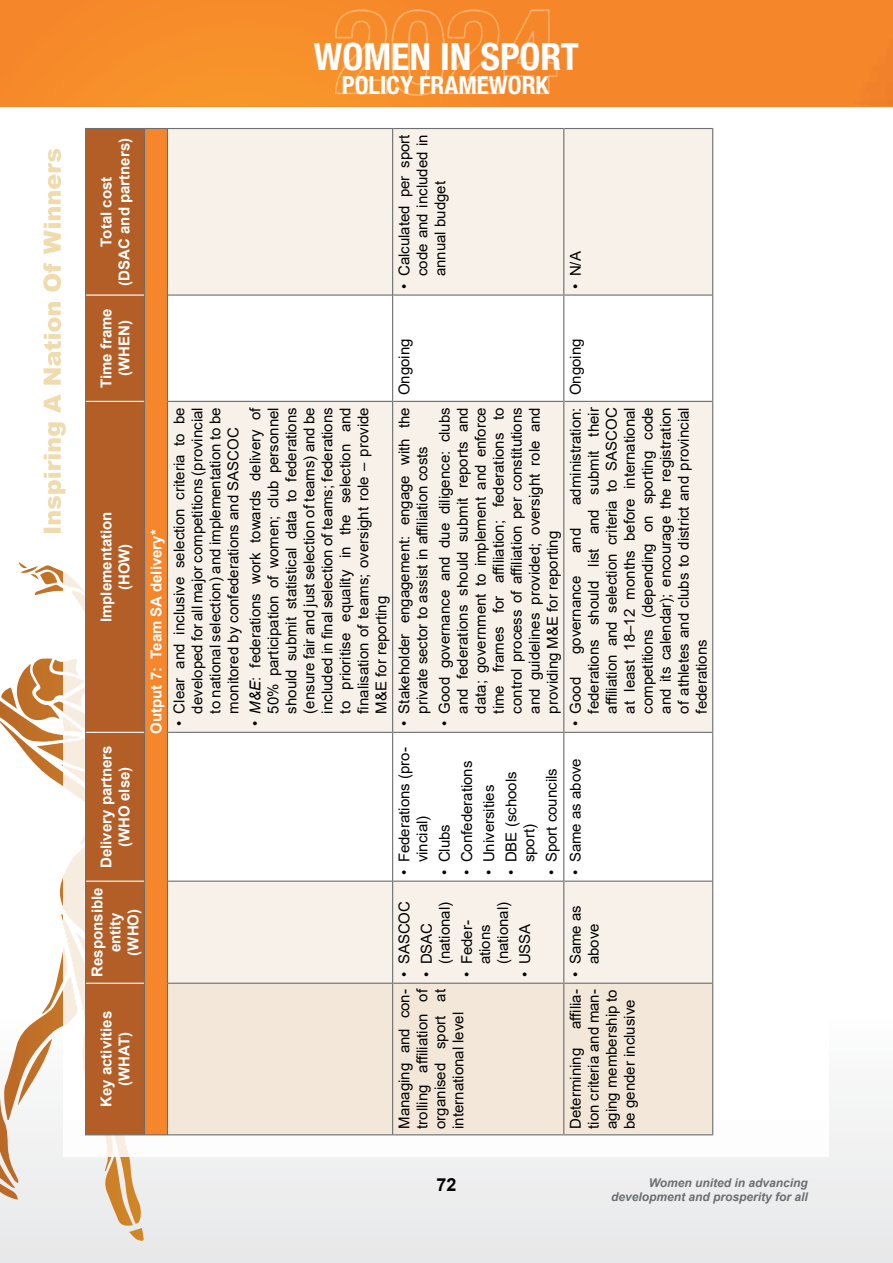
<style>
.page{position:relative;width:893px;height:1263px;background:#fff}
.page>*{position:absolute;margin:0;border:0;box-sizing:border-box;transform-origin:0 0}
.t1{font:700 condensed 37.65px "Helvetica Neue LT Std";color:#fff}
.t2{font:700 condensed 24.9px "Helvetica Neue LT Std";color:#fff}
.t3{font:700 18px "Arial";color:#000}
.t4{font:15px/18px "Arial";color:#000;text-align:justify}
.t5{font:700 15px/18px "Arial";color:#fff;text-align:center}
.t6{font:italic 700 12px/14.4px "Arial";color:#6d6e71;text-align:right}
.s1{font-style:italic}
</style>
<div class="page">
<img style="left:0;top:1011px;width:893px;height:252px">
<svg style="left:15px;top:562px;width:49px;height:166px"></svg>
<img style="left:64px;top:128px;width:765px;height:1029px">
<div style="left:0;top:0;width:893px;height:106px;background:#f6862a"></div>
<div style="left:98px;top:48px;width:293px;height:58px;background:#f7922a"></div>
<img style="left:335px;top:9px;width:223px;height:87px">
<svg style="left:43px;top:149px;width:23px;height:384px"></svg>
<div style="left:86px;top:129px;width:58px;height:1005px;background:#b25e26"></div>
<div style="left:145px;top:128px;width:22px;height:1007px;background:#f6862b"></div>
<div style="left:168px;top:984px;width:544px;height:150px;background:#f2e7d8"></div>
<svg style="left:168px;top:129px;width:544px;height:854px;fill:#f7f1e9"></svg>
<hr style="left:86px;top:1134px;width:58px;height:1px;background:#6d6e71">
<svg style="left:145px;top:1134px;width:22px;height:1px"></svg>
<hr style="left:168px;top:1134px;width:224px;height:1px;background:#6d6e71">
<hr style="left:393px;top:1134px;width:170px;height:1px;background:#6d6e71">
<hr style="left:564px;top:1134px;width:148px;height:1px;background:#6d6e71">
<svg style="left:145px;top:128px;width:22px;height:1px"></svg>
<hr style="left:167px;top:983px;width:1px;height:152px;background:#6d6e71">
<hr style="left:167px;top:881px;width:1px;height:102px;background:#6d6e71">
<hr style="left:168px;top:983px;width:224px;height:1px;background:#6d6e71">
<hr style="left:167px;top:732px;width:1px;height:149px;background:#6d6e71">
<hr style="left:168px;top:880px;width:224px;height:2px;background:#6d6e71">
<hr style="left:167px;top:401px;width:1px;height:331px;background:#6d6e71">
<hr style="left:168px;top:732px;width:224px;height:1px;background:#6d6e71">
<hr style="left:167px;top:295px;width:1px;height:106px;background:#6d6e71">
<hr style="left:168px;top:401px;width:224px;height:1px;background:#6d6e71">
<hr style="left:167px;top:128px;width:1px;height:167px;background:#6d6e71">
<hr style="left:168px;top:294px;width:224px;height:2px;background:#6d6e71">
<hr style="left:168px;top:128px;width:224px;height:1px;background:#6d6e71">
<hr style="left:392px;top:983px;width:1px;height:152px;background:#6d6e71">
<hr style="left:392px;top:881px;width:1px;height:102px;background:#6d6e71">
<hr style="left:393px;top:983px;width:170px;height:1px;background:#6d6e71">
<hr style="left:392px;top:732px;width:1px;height:149px;background:#6d6e71">
<hr style="left:393px;top:880px;width:170px;height:2px;background:#6d6e71">
<hr style="left:392px;top:401px;width:1px;height:331px;background:#6d6e71">
<hr style="left:393px;top:732px;width:170px;height:1px;background:#6d6e71">
<hr style="left:392px;top:295px;width:1px;height:106px;background:#6d6e71">
<hr style="left:393px;top:401px;width:170px;height:1px;background:#6d6e71">
<hr style="left:392px;top:128px;width:1px;height:167px;background:#6d6e71">
<hr style="left:393px;top:294px;width:170px;height:2px;background:#6d6e71">
<hr style="left:393px;top:128px;width:170px;height:1px;background:#6d6e71">
<hr style="left:563px;top:983px;width:1px;height:152px;background:#6d6e71">
<hr style="left:563px;top:881px;width:1px;height:102px;background:#6d6e71">
<hr style="left:564px;top:983px;width:148px;height:1px;background:#6d6e71">
<hr style="left:563px;top:732px;width:1px;height:149px;background:#6d6e71">
<hr style="left:564px;top:880px;width:148px;height:2px;background:#6d6e71">
<hr style="left:563px;top:401px;width:1px;height:331px;background:#6d6e71">
<hr style="left:564px;top:732px;width:148px;height:1px;background:#6d6e71">
<hr style="left:563px;top:295px;width:1px;height:106px;background:#6d6e71">
<hr style="left:564px;top:401px;width:148px;height:1px;background:#6d6e71">
<hr style="left:563px;top:128px;width:1px;height:167px;background:#6d6e71">
<hr style="left:564px;top:294px;width:148px;height:2px;background:#6d6e71">
<hr style="left:564px;top:128px;width:148px;height:1px;background:#6d6e71">
<hr style="left:85px;top:983px;width:1px;height:152px;background:#6d6e71">
<hr style="left:85px;top:881px;width:1px;height:102px;background:#6d6e71">
<hr style="left:85px;top:732px;width:1px;height:149px;background:#6d6e71">
<hr style="left:85px;top:401px;width:1px;height:331px;background:#6d6e71">
<hr style="left:85px;top:295px;width:1px;height:106px;background:#6d6e71">
<hr style="left:85px;top:128px;width:1px;height:167px;background:#6d6e71">
<hr style="left:86px;top:128px;width:58px;height:1px;background:#6d6e71">
<hr style="left:144px;top:983px;width:1px;height:152px;background:#6d6e71">
<hr style="left:144px;top:881px;width:1px;height:102px;background:#6d6e71">
<hr style="left:144px;top:732px;width:1px;height:149px;background:#6d6e71">
<hr style="left:144px;top:401px;width:1px;height:331px;background:#6d6e71">
<hr style="left:144px;top:295px;width:1px;height:106px;background:#6d6e71">
<hr style="left:144px;top:128px;width:1px;height:167px;background:#6d6e71">
<hr style="left:712px;top:983px;width:1px;height:152px;background:#6d6e71">
<hr style="left:712px;top:881px;width:1px;height:102px;background:#6d6e71">
<hr style="left:712px;top:732px;width:1px;height:149px;background:#6d6e71">
<hr style="left:712px;top:401px;width:1px;height:331px;background:#6d6e71">
<hr style="left:712px;top:295px;width:1px;height:106px;background:#6d6e71">
<hr style="left:712px;top:128px;width:1px;height:167px;background:#6d6e71">
<hr style="left:86px;top:983px;width:58px;height:1px;background:#fff">
<hr style="left:86px;top:880px;width:58px;height:2px;background:#fff">
<hr style="left:86px;top:732px;width:58px;height:1px;background:#fff">
<hr style="left:86px;top:401px;width:58px;height:1px;background:#fff">
<hr style="left:86px;top:294px;width:58px;height:2px;background:#fff">
<h1 class="t1" style="left:314px;top:34px;width:267px">WOMEN IN SPORT</h1>
<h2 class="t2" style="left:342px;top:70px;width:209px">POLICY FRAMEWORK</h2>
<p class="t5" style="left:97px;top:286px;width:149px;rotate:-90deg">Total cost<br>(DSAC and partners)</p>
<p class="t5" style="left:97px;top:388px;width:81px;rotate:-90deg">Time frame (WHEN)</p>
<p class="t5" style="left:97px;top:622px;width:112px;rotate:-90deg">Implementation (HOW)</p>
<p class="t5" style="left:97px;top:868px;width:124px;rotate:-90deg">Delivery partners (WHO else)</p>
<p class="t5" style="left:88px;top:977px;width:91px;rotate:-90deg">Responsible entity (WHO)</p>
<p class="t5" style="left:147px;top:734px;width:206px;rotate:-90deg">Output 7: Team SA delivery*</p>
<p class="t5" style="left:97px;top:1107px;width:97px;rotate:-90deg">Key activities (WHAT)</p>
<p class="t4" style="left:395px;top:276px;width:143px;text-indent:-13px;rotate:-90deg">• Calculated per sport code and included in annual budget</p>
<p class="t4" style="left:566px;top:289px;width:39px;rotate:-90deg">• N/A</p>
<p class="t4" style="left:170px;top:713px;width:308px;text-indent:-13px;rotate:-90deg">• Clear and inclusive selection criteria to be developed for all major competitions (provincial to national selection) and implementation to be monitored by confederations and SASCOC</p>
<p class="t4" style="left:246px;top:713px;width:308px;text-indent:-13px;rotate:-90deg">• <span class="s1">M&amp;E</span>: federations work towards delivery of 50% participation of women; club personnel should submit statistical data to federations (ensure fair and just selection of teams) and be included in final selection of teams; federations to prioritise equality in the selection and finalisation of teams; oversight role – provide M&amp;E for reporting</p>
<p class="t4" style="left:395px;top:395px;width:58px;rotate:-90deg">Ongoing</p>
<p class="t4" style="left:395px;top:713px;width:308px;text-indent:-13px;rotate:-90deg">• Stakeholder engagement: engage with the private sector to assist in affiliation costs</p>
<p class="t4" style="left:435px;top:713px;width:308px;text-indent:-13px;rotate:-90deg">• Good governance and due diligence: clubs and federations should submit reports and data; government to implement and enforce time frames for affiliation; federations to control process of affiliation per constitutions and guidelines provided; oversight role and providing M&amp;E for reporting</p>
<p class="t4" style="left:566px;top:395px;width:58px;rotate:-90deg">Ongoing</p>
<p class="t4" style="left:566px;top:714px;width:308px;text-indent:209px;rotate:-90deg">administration: federations should list and submit their affiliation and selection criteria to SASCOC at least 18–12 months before international competitions (depending on sporting code and its calendar); encourage the registration of athletes and clubs to district and provincial federations</p>
<p class="t4" style="left:566px;top:553px;width:27px;rotate:-90deg">and</p>
<p class="t4" style="left:566px;top:654px;width:80px;rotate:-90deg">governance</p>
<p class="t4" style="left:566px;top:726px;width:51px;rotate:-90deg">• Good</p>
<p class="t4" style="left:395px;top:862px;width:117px;text-indent:-13px;rotate:-90deg">• Federations (pro&shy;vincial)</p>
<p class="t4" style="left:435px;top:875px;width:53px;rotate:-90deg">• Clubs</p>
<p class="t4" style="left:458px;top:875px;width:116px;rotate:-90deg">• Confederations</p>
<p class="t4" style="left:480px;top:875px;width:92px;rotate:-90deg">• Universities</p>
<p class="t4" style="left:502px;top:862px;width:92px;text-indent:-13px;rotate:-90deg">• DBE (schools sport)</p>
<p class="t4" style="left:542px;top:875px;width:108px;rotate:-90deg">• Sport councils</p>
<p class="t4" style="left:566px;top:875px;width:118px;rotate:-90deg">• Same as above</p>
<p class="t4" style="left:395px;top:977px;width:78px;rotate:-90deg">• SASCOC</p>
<p class="t4" style="left:417px;top:964px;width:64px;text-indent:-13px;rotate:-90deg">• DSAC (national)</p>
<p class="t4" style="left:458px;top:964px;width:64px;text-align:left;text-indent:-13px;rotate:-90deg">• Feder&shy;ations (national)</p>
<p class="t4" style="left:395px;top:1129px;width:142px;rotate:-90deg">Managing and con&shy;trolling affiliation of organised sport at international level</p>
<p class="t4" style="left:516px;top:977px;width:55px;rotate:-90deg">• USSA</p>
<p class="t4" style="left:566px;top:977px;width:73px;text-align:center;rotate:-90deg">• Same as above</p>
<p class="t4" style="left:566px;top:1129px;width:141px;text-indent:100px;rotate:-90deg">affilia&shy;tion criteria and man&shy;aging membership to be gender inclusive</p>
<p class="t4" style="left:566px;top:1129px;width:82px;rotate:-90deg">Determining</p>
<p class="t3" style="left:436px;top:1172px;width:22px">72</p>
<p class="t6" style="left:611px;top:1175px;width:198px">Women united in advancing development and prosperity for all</p>
</div>
